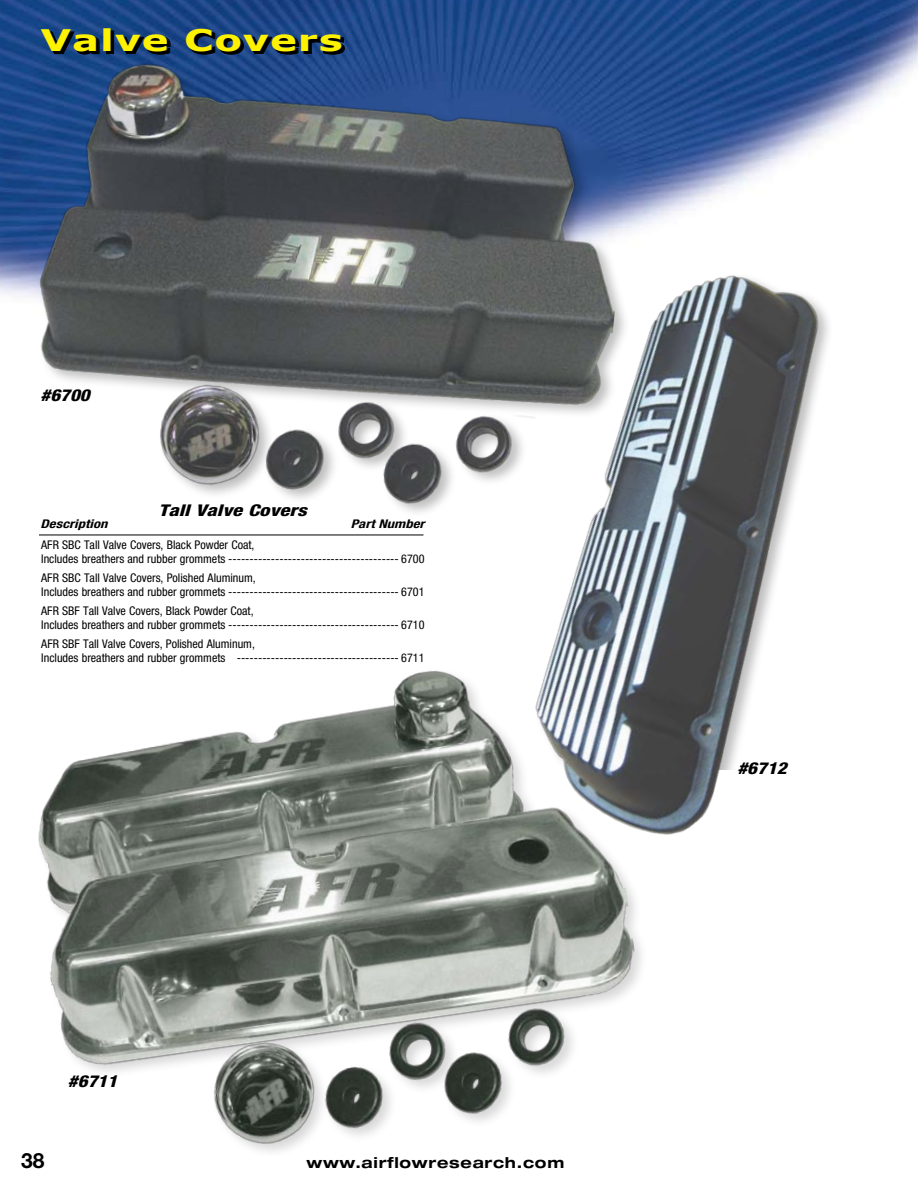
<style>
.page{position:relative;width:918px;height:1188px;background:#fff}
.page>*{position:absolute;margin:0;border:0;box-sizing:border-box;transform-origin:0 0}
.t1{font:700 29.7px "Verdana";letter-spacing:.02em;color:#fff200;scale:1.36 1}
.t2{font:700 21px "Helvetica Neue";color:#000}
.t3{font:italic 800 condensed 16.5px "Helvetica Neue";color:#000;scale:1.15 1}
.t4{font:italic 800 condensed 16.2px "Helvetica Neue";color:#000;scale:1.28 1}
.t5{font:700 expanded 15px "Helvetica Neue";letter-spacing:.05em;color:#000}
.t6{font:condensed 12px/13.5px "Helvetica Neue";color:#000}
.t7{font:italic 700 condensed 12px "Helvetica Neue";letter-spacing:.005em;color:#000;scale:1.22 1}
</style>
<div class="page">
<img style="left:0;top:0;width:918px;height:295px">
<img style="left:553px;top:175px;width:365px;height:660px">
<img style="left:825px;top:583px;width:93px;height:185px">
<svg style="left:43px;top:31px;width:57px;height:15px"></svg>
<div style="left:106px;top:31px;width:8px;height:23px;border:1px solid #000"></div>
<svg style="left:117px;top:36px;width:54px;height:10px"></svg>
<svg style="left:189px;top:31px;width:156px;height:15px"></svg>
<img style="left:20px;top:46px;width:615px;height:499px">
<img style="left:38px;top:646px;width:616px;height:506px">
<hr style="left:39px;top:535px;width:384px;height:1px;background:#000">
<h1 class="t1" style="left:40px;top:21px;width:224px">Valve Covers</h1>
<h3 class="t3" style="left:40px;top:385px;width:44px">#6700</h3>
<h3 class="t4" style="left:159px;top:500px;width:117px">Tall Valve Covers</h3>
<p class="t7" style="left:40px;top:517px;width:56px">Description</p>
<p class="t7" style="left:351px;top:517px;width:62px">Part Number</p>
<p class="t6" style="left:41px;top:538px;width:385px">AFR SBC Tall Valve Covers, Black Powder Coat,<br>Includes breathers and rubber grommets ---------------------------------------- 6700</p>
<p class="t6" style="left:41px;top:571px;width:385px">AFR SBC Tall Valve Covers, Polished Aluminum,<br>Includes breathers and rubber grommets ---------------------------------------- 6701</p>
<p class="t6" style="left:41px;top:604px;width:385px">AFR SBF Tall Valve Covers, Black Powder Coat,<br>Includes breathers and rubber grommets ---------------------------------------- 6710</p>
<p class="t6" style="left:41px;top:637px;width:385px">AFR SBF Tall Valve Covers, Polished Aluminum,<br>Includes breathers and rubber grommets -------------------------------------- 6711</p>
<h3 class="t3" style="left:68px;top:1071px;width:44px">#6711</h3>
<h2 class="t2" style="left:21px;top:1147px;width:25px">38</h2>
<p class="t5" style="left:306px;top:1154px;width:259px">www.airflowresearch.com</p>
<h3 class="t3" style="left:737px;top:758px;width:44px">#6712</h3>
</div>
